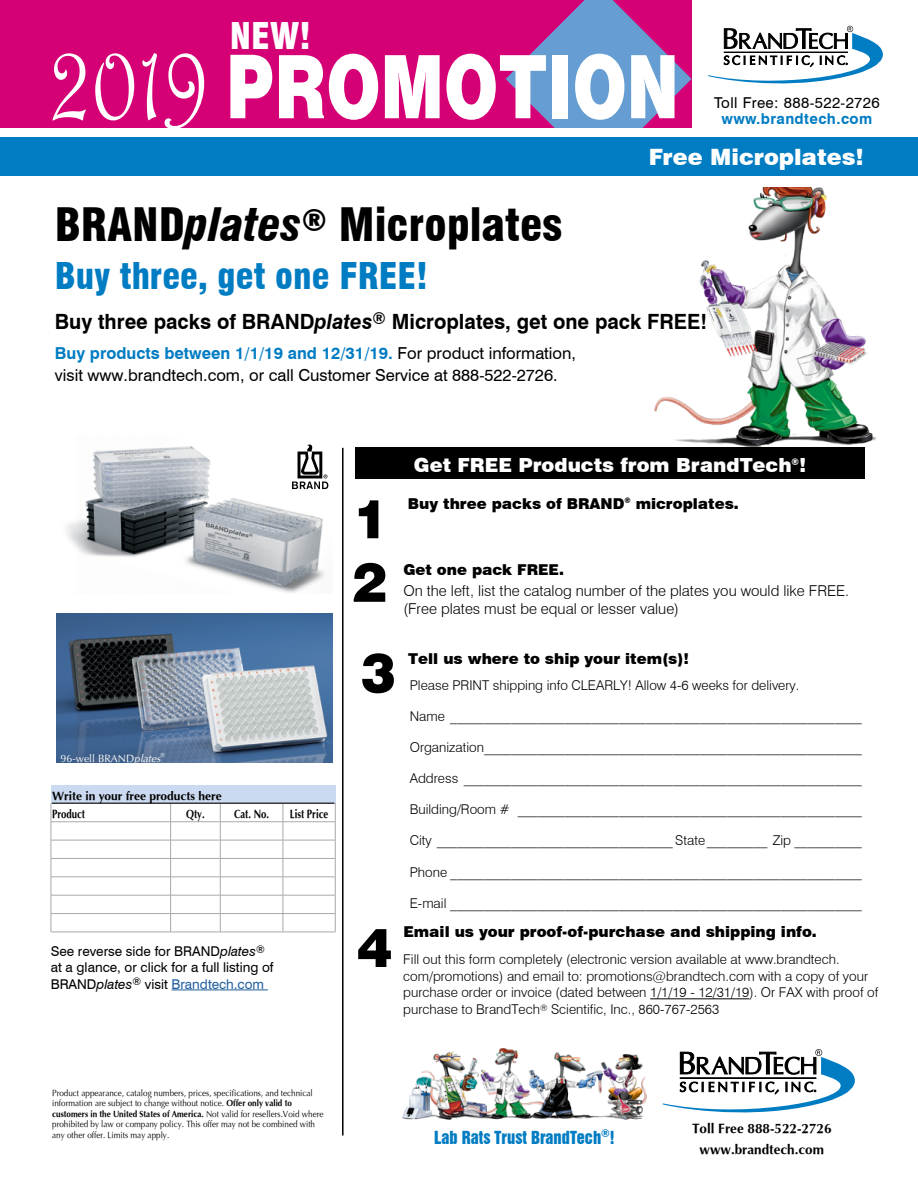
<style>
.page{position:relative;width:918px;height:1188px;background:#fff}
.page>*{position:absolute;margin:0;border:0;box-sizing:border-box;transform-origin:0 0}
.t1{font:105px "Harrington";color:#fff;scale:.8 1}
.t2{font:80.7px "Swiss 721 BT Black No 2";color:#fff;scale:.8 1}
.t3{font:900 54px "Swiss 721 BT";color:#000}
.t4{font:900 condensed 45px "Swiss 721 BT";color:#000}
.t5{font:900 condensed 36px "Swiss 721 BT";color:#007cc3}
.t6{font:900 condensed 36px "Swiss 721 BT";color:#fff}
.t7{font:900 22.5px "Swiss 721 BT";color:#fff}
.t8{font:700 21px "Swiss 721 BT";color:#000}
.t9{font:900 19.5px "Swiss 721 BT";color:#fff}
.t10{font:16.5px/22.5px "Swiss 721 BT";color:#000}
.t11{font:16.5px "Swiss 921 BT Regular A";color:#007cc3}
.t12{font:900 15px "Swiss 721 BT";color:#000}
.t13{font:300 15px/18px "Swiss 721 BT";color:#000}
.t14{font:15px "Swiss 721 BT";letter-spacing:.025em;color:#000}
.t15{font:700 15px "Swiss 721 BT";letter-spacing:.025em;color:#007cc3}
.t16{font:300 13.5px/16.5px "Swiss 721 BT";color:#000}
.t17{font:13.5px/16.2px "Swiss 721 BT";color:#000}
.t18{font:700 13.5px/20.7px "Optima";color:#000;text-align:center}
.t19{font:700 12px/18.3px "Optima";color:#000}
.t20{font:700 12px "Optima";color:#000;scale:.8 1}
.t21{font:10.5px "Optima";color:#fff}
.t22{font:9px/10.5px "Optima";color:#000;scale:.9 1}
.t23{font:6px "Optima";color:#fff}
.s1{font-style:italic}
.s2{font-weight:700;color:#007cc3}
.s3{color:#215e9e}
.s4{font-weight:700}
</style>
<div class="page">
<div style="left:0;top:0;width:691px;height:129px;background:#d50075"></div>
<svg style="left:506px;top:0;width:186px;height:129px"></svg>
<svg style="left:708px;top:26px;width:175px;height:58px"></svg>
<div style="left:0;top:137px;width:918px;height:39px;background:#007cc3"></div>
<hr style="left:342px;top:448px;width:2px;height:688px;background:#000">
<div style="left:355px;top:448px;width:510px;height:31px;background:#000"></div>
<svg style="left:663px;top:1049px;width:192px;height:64px"></svg>
<img style="left:402px;top:1048px;width:245px;height:72px">
<img style="left:56px;top:613px;width:276px;height:149px">
<img style="left:66px;top:446px;width:259px;height:147px">
<div style="left:289px;top:444px;width:43px;height:49px;background:#fff"></div>
<svg style="left:292px;top:444px;width:36px;height:45px"></svg>
<div style="left:51px;top:785px;width:284px;height:18px;background:#cbdaf0"></div>
<hr style="left:51px;top:803px;width:120px;height:1px;background:#a7a9ac">
<hr style="left:283px;top:803px;width:52px;height:1px;background:#a7a9ac">
<hr style="left:51px;top:821px;width:120px;height:1px;background:#a7a9ac">
<hr style="left:171px;top:821px;width:49px;height:1px;background:#a7a9ac">
<hr style="left:220px;top:821px;width:63px;height:1px;background:#a7a9ac">
<hr style="left:283px;top:821px;width:52px;height:1px;background:#a7a9ac">
<hr style="left:51px;top:840px;width:120px;height:1px;background:#a7a9ac">
<hr style="left:171px;top:840px;width:49px;height:1px;background:#a7a9ac">
<hr style="left:220px;top:840px;width:63px;height:1px;background:#a7a9ac">
<hr style="left:283px;top:840px;width:52px;height:1px;background:#a7a9ac">
<hr style="left:51px;top:858px;width:120px;height:1px;background:#a7a9ac">
<hr style="left:171px;top:858px;width:49px;height:1px;background:#a7a9ac">
<hr style="left:220px;top:858px;width:63px;height:1px;background:#a7a9ac">
<hr style="left:283px;top:858px;width:52px;height:1px;background:#a7a9ac">
<hr style="left:51px;top:877px;width:120px;height:1px;background:#a7a9ac">
<hr style="left:171px;top:877px;width:49px;height:1px;background:#a7a9ac">
<hr style="left:220px;top:877px;width:63px;height:1px;background:#a7a9ac">
<hr style="left:283px;top:877px;width:52px;height:1px;background:#a7a9ac">
<hr style="left:51px;top:895px;width:120px;height:1px;background:#a7a9ac">
<hr style="left:171px;top:895px;width:49px;height:1px;background:#a7a9ac">
<hr style="left:220px;top:895px;width:63px;height:1px;background:#a7a9ac">
<hr style="left:283px;top:895px;width:52px;height:1px;background:#a7a9ac">
<hr style="left:51px;top:913px;width:120px;height:1px;background:#a7a9ac">
<svg style="left:51px;top:804px;width:1px;height:128px"></svg>
<hr style="left:171px;top:913px;width:49px;height:1px;background:#a7a9ac">
<svg style="left:170px;top:804px;width:1px;height:128px"></svg>
<hr style="left:220px;top:913px;width:63px;height:1px;background:#a7a9ac">
<svg style="left:220px;top:804px;width:1px;height:128px"></svg>
<hr style="left:283px;top:913px;width:52px;height:1px;background:#a7a9ac">
<svg style="left:283px;top:804px;width:1px;height:128px"></svg>
<svg style="left:335px;top:804px;width:1px;height:128px"></svg>
<hr style="left:51px;top:932px;width:120px;height:1px;background:#a7a9ac">
<hr style="left:171px;top:932px;width:49px;height:1px;background:#a7a9ac">
<hr style="left:220px;top:932px;width:63px;height:1px;background:#a7a9ac">
<hr style="left:283px;top:932px;width:52px;height:1px;background:#a7a9ac">
<hr style="left:52px;top:803px;width:282px;height:1px;background:#000">
<hr style="left:650px;top:999px;width:99px;height:1px;background:#000">
<img style="left:633px;top:188px;width:243px;height:260px">
<hr style="left:172px;top:990px;width:96px;height:1px;background:#215e9e">
<h1 class="t1" style="left:51px;top:20px;width:200px">2019</h1>
<h3 class="t6" style="left:230px;top:15px;width:83px">NEW!</h3>
<h2 class="t2" style="left:226px;top:32px;width:567px">PROMOTION</h2>
<p class="t14" style="left:714px;top:93px;width:167px">Toll Free: 888-522-2726</p>
<p class="t15" style="left:722px;top:110px;width:152px">www.brandtech.com</p>
<h3 class="t7" style="left:649px;top:143px;width:217px">Free Microplates!</h3>
<h3 class="t4" style="left:55px;top:198px;width:509px">BRAND<span class="s1">plates</span><sup>®</sup> Microplates</h3>
<h3 class="t5" style="left:55px;top:255px;width:375px">Buy three, get one FREE!</h3>
<h3 class="t8" style="left:55px;top:309px;width:654px">Buy three packs of BRAND<span class="s1">plates</span><sup>®</sup> Microplates, get one pack FREE!</h3>
<p class="t10" style="left:55px;top:341px;width:523px"><span class="s2">Buy products between 1/1/19 and 12/31/19.</span> For product information, visit www.brandtech.com, or call Customer Service at 888-522-2726.</p>
<p class="t21" style="left:61px;top:753px;width:101px">96-well BRAND<span class="s1">plates</span></p>
<p class="t23" style="left:160px;top:752px;width:6px">®</p>
<p class="t19" style="left:52px;top:787px;width:171px">Write in your free products here<br>Product</p>
<p class="t20" style="left:186px;top:807px;width:25px">Qty.</p>
<p class="t20" style="left:234px;top:807px;width:46px">Cat. No.</p>
<p class="t20" style="left:290px;top:807px;width:50px">List Price</p>
<p class="t17" style="left:51px;top:943px;width:224px">See reverse side for BRAND<span class="s1">plates</span><sup>® </sup>at a glance, or click for a full listing of<br>BRAND<span class="s1">plates</span><sup>®</sup> visit <span class="s3">Brandtech.com</span></p>
<h3 class="t3" style="left:353px;top:486px;width:37px">1</h3>
<h3 class="t3" style="left:352px;top:550px;width:37px">2</h3>
<h3 class="t9" style="left:414px;top:453px;width:394px">Get FREE Products from BrandTech<sup>®</sup>!</h3>
<p class="t12" style="left:408px;top:494px;width:332px">Buy three packs of BRAND<sup>®</sup> microplates.</p>
<p class="t12" style="left:403px;top:560px;width:162px">Get one pack FREE.</p>
<p class="t13" style="left:403px;top:581px;width:447px">On the left, list the catalog number of the plates you would like FREE. (Free plates must be equal or lesser value)</p>
<h3 class="t3" style="left:360px;top:640px;width:37px">3</h3>
<h3 class="t3" style="left:357px;top:915px;width:37px">4</h3>
<p class="t12" style="left:408px;top:650px;width:282px">Tell us where to ship your item(s)!</p>
<p class="t16" style="left:410px;top:676px;width:391px">Please PRINT shipping info CLEARLY! Allow 4-6 weeks for delivery.</p>
<p class="t16" style="left:410px;top:708px;width:454px">Name _____________________________________________________________</p>
<p class="t16" style="left:410px;top:739px;width:454px">Organization________________________________________________________</p>
<p class="t16" style="left:410px;top:770px;width:454px">Address ___________________________________________________________</p>
<p class="t16" style="left:410px;top:801px;width:454px">Building/Room # ___________________________________________________</p>
<p class="t16" style="left:410px;top:832px;width:454px">City ___________________________________ State_________ Zip __________</p>
<p class="t16" style="left:410px;top:864px;width:454px">Phone _____________________________________________________________</p>
<p class="t16" style="left:410px;top:895px;width:454px">E-mail _____________________________________________________________</p>
<p class="t12" style="left:403px;top:922px;width:415px">Email us your proof-of-purchase and shipping info.</p>
<p class="t16" style="left:403px;top:951px;width:477px">Fill out this form completely (electronic version available at www.brandtech. com/promotions) and email to: promotions@brandtech.com with a copy of your purchase order or invoice (dated between 1/1/19 - 12/31/19). Or FAX with proof of purchase to BrandTech<sup>®</sup> Scientific, Inc., 860-767-2563</p>
<p class="t22" style="left:52px;top:1088px;width:303px">Product appearance, catalog numbers, prices, specifications, and technical information are subject to change without notice. <span class="s4">Offer only valid to customers in the United States of America.</span> Not valid for resellers.Void where prohibited by law or company policy. This offer may not be combined with any other offer. Limits may apply.</p>
<p class="t11" style="left:434px;top:1126px;width:181px">Lab Rats Trust BrandTech<sup>®</sup>!</p>
<p class="t18" style="left:692px;top:1119px;width:141px">Toll Free 888-522-2726 www.brandtech.com</p>
</div>
